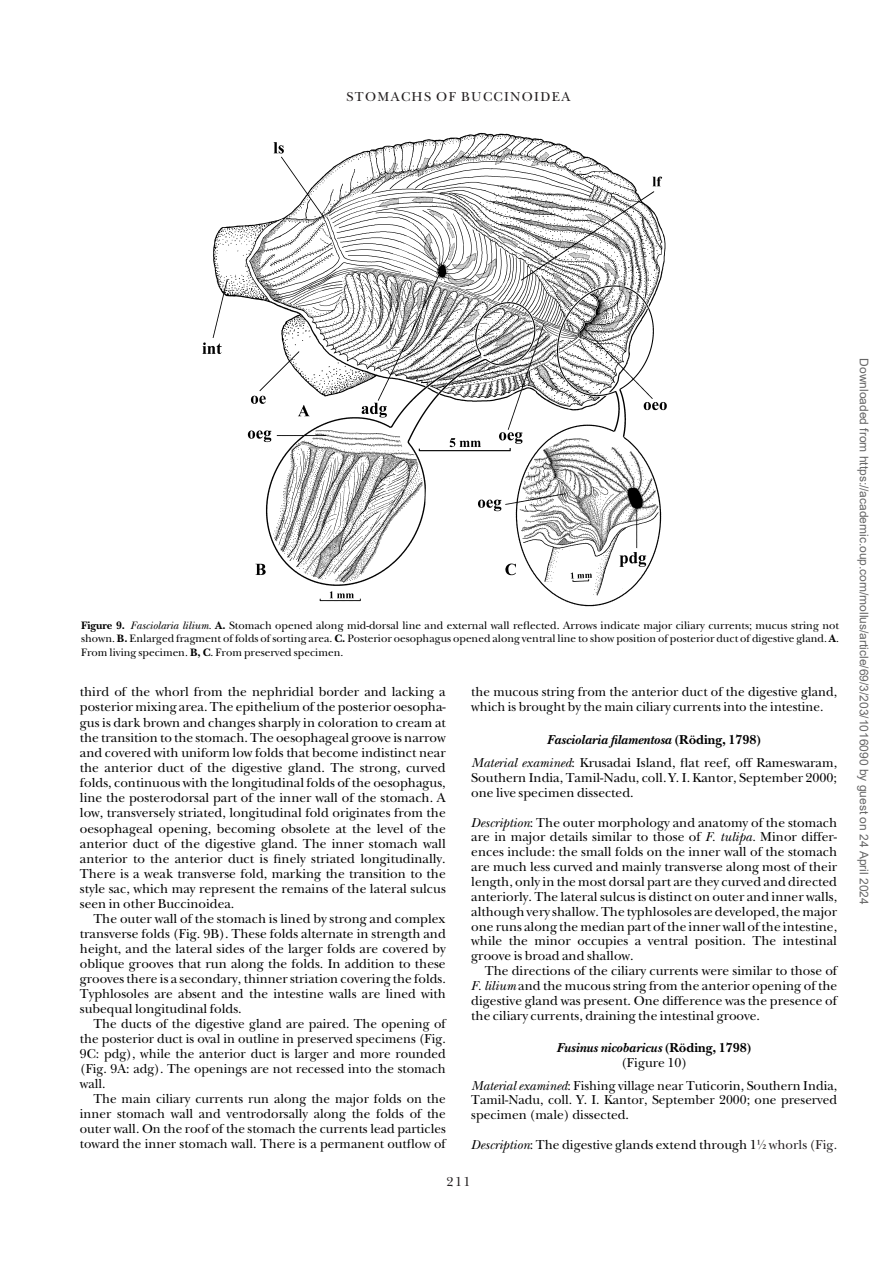
<style>
.page{position:relative;width:893px;height:1263px;background:#fff}
.page>*{position:absolute;margin:0;border:0;box-sizing:border-box;transform-origin:0 0}
.t1{font:13.5px/15px "New Baskerville";color:#000;text-align:justify}
.t2{font:italic 700 13.5px/15.3px "New Baskerville";color:#000;text-align:center}
.t3{font:13.5px "New Baskerville";letter-spacing:.1em;color:#231f20}
.t4{font:12px "Arial";color:#666}
.t5{font:11.25px/13.5px "New Baskerville";color:#000;text-align:justify}
.s1{font-weight:700}
.s2{font-style:italic}
.s3{font-weight:700;font-style:italic}
.s4{font-style:normal}
.s5{font-weight:400;font-style:normal}
.s6{font-family:"Ehrhardt Exp";color:#231f20}
.s7{color:#231f20}
</style>
<div class="page">
<img style="left:202px;top:132px;width:465px;height:475px">
<p class="t3" style="left:346px;top:92px;width:225px">STOMACHS OF BUCCINOIDEA</p>
<p class="t5" style="left:81px;top:620px;width:759px"><span class="s1">Figure 9.</span> <span class="s2">Fasciolaria lilium.</span> <span class="s1">A.</span> Stomach opened along mid-dorsal line and external wall reflected. Arrows indicate major ciliary currents; mucus string not shown. <span class="s1">B.</span> Enlarged fragment of folds of sorting area. <span class="s1">C.</span> Posterior oesophagus opened along ventral line to show position of posterior duct of digestive gland. <span class="s1">A</span>.<br>From living specimen. <span class="s1">B, C</span>. From preserved specimen.</p>
<p class="t1" style="left:80px;top:686px;width:367px">third of the whorl from the nephridial border and lacking a posterior mixing area. The epithelium of the posterior oesopha&shy;gus is dark brown and changes sharply in coloration to cream at the transition to the stomach. The oesophageal groove is narrow and covered with uniform low folds that become indistinct near the anterior duct of the digestive gland. The strong, curved folds, continuous with the longitudinal folds of the oesophagus, line the posterodorsal part of the inner wall of the stomach. A low, transversely striated, longitudinal fold originates from the oesophageal opening, becoming obsolete at the level of the anterior duct of the digestive gland. The inner stomach wall anterior to the anterior duct is finely striated longitudinally.<br>There is a weak transverse fold, marking the transition to the style sac, which may represent the remains of the lateral sulcus seen in other Buccinoidea.</p>
<p class="t1" style="left:80px;top:913px;width:367px;text-indent:14px">The outer wall of the stomach is lined by strong and complex transverse folds (Fig. 9B). These folds alternate in strength and height, and the lateral sides of the larger folds are covered by oblique grooves that run along the folds. In addition to these grooves there is a secondary, thinner striation covering the folds.<br>Typhlosoles are absent and the intestine walls are lined with subequal longitudinal folds.</p>
<p class="t1" style="left:80px;top:1018px;width:367px;text-indent:13px">The ducts of the digestive gland are paired. The opening of the posterior duct is oval in outline in preserved specimens (Fig.<br>9C: pdg), while the anterior duct is larger and more rounded (Fig. 9A: adg). The openings are not recessed into the stomach wall.</p>
<p class="t1" style="left:80px;top:1093px;width:367px;text-indent:13px">The main ciliary currents run along the major folds on the inner stomach wall and ventrodorsally along the folds of the outer wall. On the roof of the stomach the currents lead particles toward the inner stomach wall. There is a permanent outflow of</p>
<p class="t1" style="left:471px;top:686px;width:367px">the mucous string from the anterior duct of the digestive gland, which is brought by the main ciliary currents into the intestine.</p>
<p class="t1" style="left:471px;top:730px;width:367px;line-height:22.5px;text-align:center"><span class="s3">Fasciolaria filamentosa</span> <span class="s1">(Röding, 1798)<br></span><span class="s2">Material examined</span>: Krusadai Island, flat reef, off Rameswaram,</p>
<p class="t1" style="left:471px;top:771px;width:367px">Southern India, Tamil-Nadu, coll. Y. I. Kantor, September 2000; one live specimen dissected.</p>
<p class="t1" style="left:471px;top:816px;width:367px"><span class="s2">Description</span>: The outer morphology and anatomy of the stomach are in major details similar to those of <span class="s2">F. tulipa.</span> Minor differ&shy;ences include: the small folds on the inner wall of the stomach are much less curved and mainly transverse along most of their length, only in the most dorsal part are they curved and directed anteriorly. The lateral sulcus is distinct on outer and inner walls, although very shallow. The typhlosoles are developed, the major one runs along the median part of the inner wall of the intestine, while the minor occupies a ventral position. The intestinal groove is broad and shallow.</p>
<p class="t1" style="left:471px;top:965px;width:367px;text-indent:14px">The directions of the ciliary currents were similar to those of <span class="s2">F. lilium</span> and the mucous string from the anterior opening of the digestive gland was present. One difference was the presence of the ciliary currents, draining the intestinal groove.</p>
<p class="t2" style="left:556px;top:1042px;width:197px">Fusinus nicobaricus <span class="s4">(Röding, 1798) </span><span class="s5">(Figure 10)</span></p>
<p class="t1" style="left:471px;top:1079px;width:367px"><span class="s2">Material examined</span>: Fishing village near Tuticorin, Southern India, Tamil-Nadu, coll. Y. I. Kantor, September 2000; one preserved specimen (male) dissected.</p>
<p class="t1" style="left:471px;top:1138px;width:367px"><span class="s2">Description</span>: The digestive glands extend through 1<span class="s6">½</span> <span class="s7">whorls (Fig.</span></p>
<p class="t3" style="left:446px;top:1176px;width:25px">211</p>
<p class="t4" style="left:868px;top:358px;width:548px;rotate:90deg">Downloaded from https://academic.oup.com/mollus/article/69/3/203/1016090 by guest on 24 April 2024</p>
</div>
